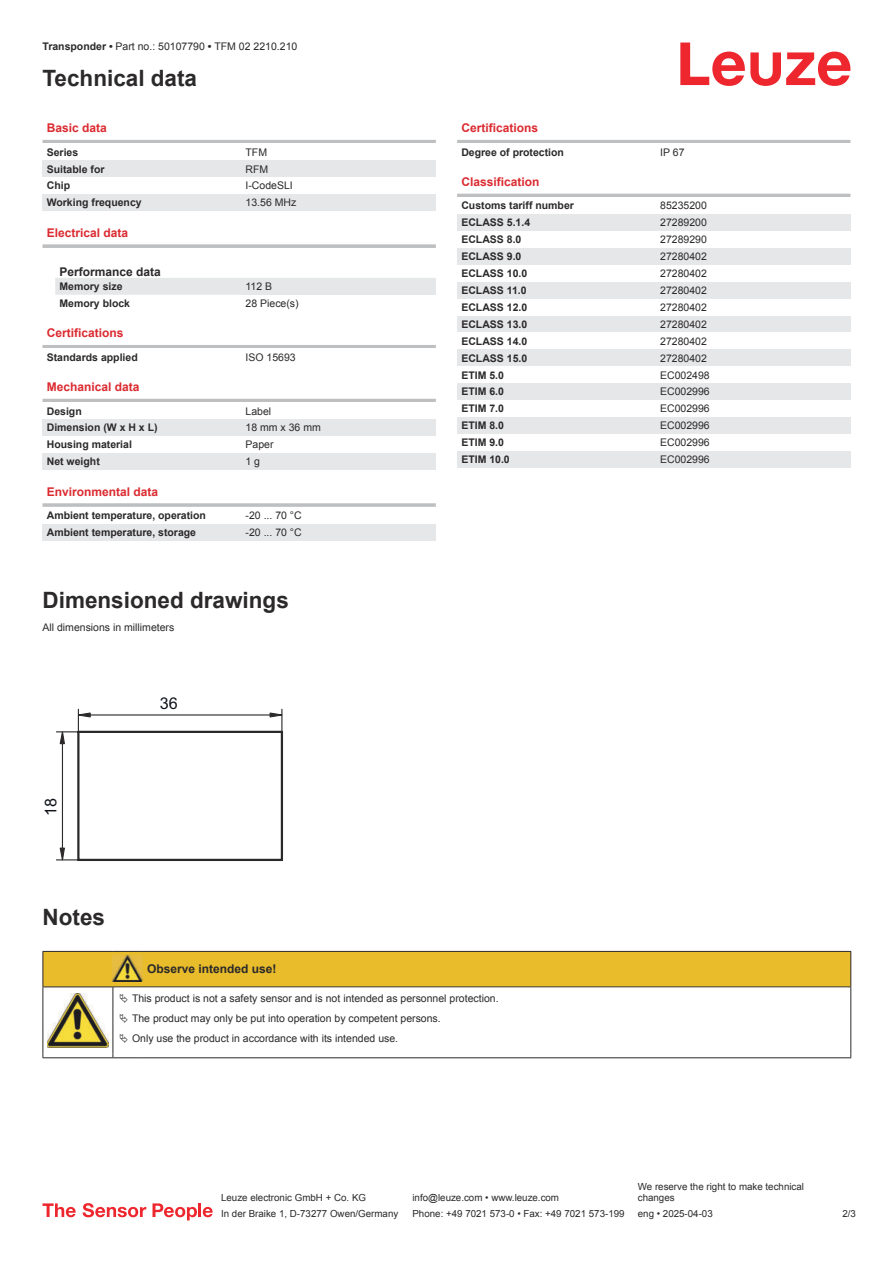
<style>
.page{position:relative;width:893px;height:1263px;background:#fff}
.page>*{position:absolute;margin:0;border:0;box-sizing:border-box;transform-origin:0 0}
.t1{font:700 22.5px "Arial";color:#2b292a}
.t2{font:16.2px "Arial";color:#0f1319}
.t3{font:700 12px "Arial";color:#db2a30}
.t4{font:700 12px "Arial";color:#2b292a}
.t5{font:10.5px/20.2px "Arial";color:#2b292a}
.t6{font:700 10.5px "Arial";color:#2b292a}
.t7{font:9.75px/11.7px "Arial";color:#2b292a}
.s1{font-weight:700}
</style>
<div class="page">
<svg style="left:680px;top:43px;width:170px;height:43px"></svg>
<div style="left:55px;top:278px;width:187px;height:17px;background:#e6e7e9"></div>
<hr style="left:43px;top:140px;width:393px;height:3px;background:#bdbfc1">
<div style="left:43px;top:160px;width:199px;height:17px;background:#e6e7e9"></div>
<div style="left:242px;top:160px;width:194px;height:17px;background:#e6e7e9"></div>
<div style="left:43px;top:194px;width:199px;height:17px;background:#e6e7e9"></div>
<div style="left:242px;top:194px;width:194px;height:17px;background:#e6e7e9"></div>
<svg style="left:43px;top:244px;width:393px;height:4px;background:#c3c5c7"></svg>
<div style="left:242px;top:278px;width:194px;height:17px;background:#e6e7e9"></div>
<hr style="left:43px;top:345px;width:393px;height:3px;background:#bdbfc1">
<hr style="left:43px;top:399px;width:393px;height:3px;background:#bdbfc1">
<div style="left:43px;top:419px;width:199px;height:17px;background:#e6e7e9"></div>
<div style="left:242px;top:419px;width:194px;height:17px;background:#e6e7e9"></div>
<div style="left:43px;top:453px;width:199px;height:17px;background:#e6e7e9"></div>
<div style="left:242px;top:453px;width:194px;height:17px;background:#e6e7e9"></div>
<hr style="left:43px;top:503px;width:393px;height:4px;background:#c6c8c9">
<div style="left:43px;top:524px;width:199px;height:17px;background:#e6e7e9"></div>
<div style="left:242px;top:524px;width:194px;height:17px;background:#e6e7e9"></div>
<hr style="left:457px;top:140px;width:393px;height:3px;background:#bdbfc1">
<hr style="left:457px;top:194px;width:393px;height:3px;background:#bdbfc1">
<div style="left:457px;top:214px;width:200px;height:17px;background:#e6e7e9"></div>
<div style="left:657px;top:214px;width:193px;height:17px;background:#e6e7e9"></div>
<div style="left:457px;top:248px;width:200px;height:17px;background:#e6e7e9"></div>
<div style="left:657px;top:248px;width:193px;height:17px;background:#e6e7e9"></div>
<div style="left:457px;top:282px;width:200px;height:17px;background:#e6e7e9"></div>
<div style="left:657px;top:282px;width:193px;height:17px;background:#e6e7e9"></div>
<div style="left:457px;top:316px;width:200px;height:16px;background:#e6e7e9"></div>
<div style="left:657px;top:316px;width:193px;height:16px;background:#e6e7e9"></div>
<div style="left:457px;top:349px;width:200px;height:17px;background:#e6e7e9"></div>
<div style="left:657px;top:349px;width:193px;height:17px;background:#e6e7e9"></div>
<div style="left:457px;top:383px;width:200px;height:17px;background:#e6e7e9"></div>
<div style="left:657px;top:383px;width:193px;height:17px;background:#e6e7e9"></div>
<div style="left:457px;top:417px;width:200px;height:17px;background:#e6e7e9"></div>
<div style="left:657px;top:417px;width:193px;height:17px;background:#e6e7e9"></div>
<div style="left:457px;top:451px;width:200px;height:17px;background:#e6e7e9"></div>
<div style="left:657px;top:451px;width:193px;height:17px;background:#e6e7e9"></div>
<svg style="left:43px;top:1203px;width:33px;height:14px"></svg>
<svg style="left:83px;top:1203px;width:63px;height:14px"></svg>
<svg style="left:153px;top:1203px;width:44px;height:17px"></svg>
<hr style="left:198px;top:1203px;width:3px;height:14px;background:#ed272d">
<svg style="left:203px;top:1207px;width:10px;height:10px"></svg>
<svg style="left:56px;top:709px;width:227px;height:152px"></svg>
<hr style="left:43px;top:1057px;width:70px;height:1px;background:#2b292a">
<hr style="left:113px;top:1057px;width:30px;height:1px;background:#2b292a">
<hr style="left:143px;top:1057px;width:708px;height:1px;background:#2b292a">
<svg style="left:43px;top:951px;width:808px;height:106px"></svg>
<p class="t5" style="left:43px;top:37px;width:256px"><span class="s1">Transponder •</span> Part no.: 50107790 <span class="s1">•</span> TFM 02 2210.210</p>
<h1 class="t1" style="left:43px;top:70px;width:156px">Technical data</h1>
<p class="t3" style="left:47px;top:123px;width:62px">Basic data</p>
<p class="t6" style="left:47px;top:148px;width:33px">Series</p>
<p class="t5" style="left:246px;top:143px;width:23px">TFM</p>
<p class="t6" style="left:47px;top:165px;width:59px">Suitable for</p>
<p class="t5" style="left:246px;top:160px;width:24px">RFM</p>
<p class="t6" style="left:47px;top:182px;width:25px">Chip</p>
<p class="t5" style="left:246px;top:177px;width:49px">I-CodeSLI</p>
<p class="t6" style="left:47px;top:199px;width:96px">Working frequency</p>
<p class="t5" style="left:246px;top:193px;width:52px">13.56 MHz</p>
<p class="t3" style="left:47px;top:228px;width:83px">Electrical data</p>
<p class="t4" style="left:60px;top:267px;width:103px">Performance data</p>
<p class="t6" style="left:60px;top:282px;width:65px">Memory size</p>
<p class="t5" style="left:246px;top:277px;width:28px">112 B</p>
<p class="t6" style="left:60px;top:299px;width:72px">Memory block</p>
<p class="t5" style="left:246px;top:294px;width:55px">28 Piece(s)</p>
<p class="t3" style="left:47px;top:329px;width:78px">Certifications</p>
<p class="t6" style="left:47px;top:353px;width:93px">Standards applied</p>
<p class="t5" style="left:246px;top:348px;width:52px">ISO 15693</p>
<p class="t3" style="left:47px;top:382px;width:94px">Mechanical data</p>
<p class="t6" style="left:47px;top:407px;width:37px">Design</p>
<p class="t5" style="left:246px;top:402px;width:27px">Label</p>
<p class="t6" style="left:47px;top:424px;width:112px">Dimension (W x H x L)</p>
<p class="t5" style="left:246px;top:419px;width:77px">18 mm x 36 mm</p>
<p class="t6" style="left:47px;top:441px;width:87px">Housing material</p>
<p class="t5" style="left:246px;top:435px;width:30px">Paper</p>
<p class="t6" style="left:47px;top:458px;width:55px">Net weight</p>
<p class="t5" style="left:246px;top:452px;width:16px">1 g</p>
<p class="t3" style="left:47px;top:487px;width:113px">Environmental data</p>
<p class="t6" style="left:47px;top:511px;width:161px">Ambient temperature, operation</p>
<p class="t5" style="left:246px;top:506px;width:58px">-20 ... 70 °C</p>
<p class="t6" style="left:47px;top:528px;width:151px">Ambient temperature, storage</p>
<p class="t5" style="left:246px;top:523px;width:58px">-20 ... 70 °C</p>
<h1 class="t1" style="left:43px;top:591px;width:248px">Dimensioned drawings</h1>
<p class="t5" style="left:43px;top:618px;width:133px">All dimensions in millimeters</p>
<h2 class="t2" style="left:41px;top:816px;width:20px;rotate:-90deg">18</h2>
<h1 class="t1" style="left:43px;top:908px;width:64px">Notes</h1>
<h2 class="t2" style="left:160px;top:694px;width:20px">36</h2>
<p class="t3" style="left:461px;top:123px;width:78px">Certifications</p>
<p class="t6" style="left:461px;top:148px;width:104px">Degree of protection</p>
<p class="t5" style="left:660px;top:143px;width:26px">IP 67</p>
<p class="t3" style="left:461px;top:177px;width:80px">Classification</p>
<p class="t6" style="left:461px;top:202px;width:114px">Customs tariff number</p>
<p class="t5" style="left:660px;top:197px;width:48px">85235200</p>
<p class="t6" style="left:461px;top:219px;width:70px">ECLASS 5.1.4</p>
<p class="t5" style="left:660px;top:213px;width:48px">27289200</p>
<p class="t6" style="left:461px;top:236px;width:62px">ECLASS 8.0</p>
<p class="t5" style="left:660px;top:230px;width:48px">27289290</p>
<p class="t6" style="left:461px;top:252px;width:62px">ECLASS 9.0</p>
<p class="t5" style="left:660px;top:247px;width:48px">27280402</p>
<p class="t6" style="left:461px;top:269px;width:67px">ECLASS 10.0</p>
<p class="t5" style="left:660px;top:264px;width:48px">27280402</p>
<p class="t6" style="left:461px;top:286px;width:67px">ECLASS 11.0</p>
<p class="t5" style="left:660px;top:281px;width:48px">27280402</p>
<p class="t6" style="left:461px;top:303px;width:67px">ECLASS 12.0</p>
<p class="t5" style="left:660px;top:298px;width:48px">27280402</p>
<p class="t6" style="left:461px;top:320px;width:67px">ECLASS 13.0</p>
<p class="t5" style="left:660px;top:315px;width:48px">27280402</p>
<p class="t6" style="left:461px;top:337px;width:67px">ECLASS 14.0</p>
<p class="t5" style="left:660px;top:332px;width:48px">27280402</p>
<p class="t6" style="left:461px;top:354px;width:67px">ECLASS 15.0</p>
<p class="t5" style="left:660px;top:349px;width:48px">27280402</p>
<p class="t6" style="left:461px;top:371px;width:44px">ETIM 5.0</p>
<p class="t5" style="left:660px;top:366px;width:51px">EC002498</p>
<p class="t6" style="left:461px;top:388px;width:44px">ETIM 6.0</p>
<p class="t5" style="left:660px;top:383px;width:51px">EC002996</p>
<p class="t6" style="left:461px;top:405px;width:44px">ETIM 7.0</p>
<p class="t5" style="left:660px;top:399px;width:51px">EC002996</p>
<p class="t6" style="left:461px;top:422px;width:44px">ETIM 8.0</p>
<p class="t5" style="left:660px;top:416px;width:51px">EC002996</p>
<p class="t6" style="left:461px;top:438px;width:44px">ETIM 9.0</p>
<p class="t5" style="left:660px;top:433px;width:51px">EC002996</p>
<p class="t6" style="left:461px;top:455px;width:50px">ETIM 10.0</p>
<p class="t5" style="left:660px;top:450px;width:51px">EC002996</p>
<p class="t4" style="left:147px;top:964px;width:131px">Observe intended use!</p>
<p class="t5" style="left:132px;top:989px;width:368px">This product is not a safety sensor and is not intended as personnel protection.<br>The product may only be put into operation by competent persons.<br>Only use the product in accordance with its intended use.</p>
<p class="t7" style="left:221px;top:1193px;width:146px">Leuze electronic GmbH + Co. KG</p>
<p class="t7" style="left:412px;top:1193px;width:148px">info@leuze.com • www.leuze.com</p>
<p class="t7" style="left:638px;top:1181px;width:168px">We reserve the right to make technical changes</p>
<p class="t7" style="left:221px;top:1209px;width:179px">In der Braike 1, D-73277 Owen/Germany</p>
<p class="t7" style="left:412px;top:1209px;width:214px">Phone: +49 7021 573-0 • Fax: +49 7021 573-199</p>
<p class="t7" style="left:638px;top:1209px;width:76px">eng • 2025-04-03</p>
<p class="t7" style="left:842px;top:1209px;width:15px">2 /3</p>
</div>
